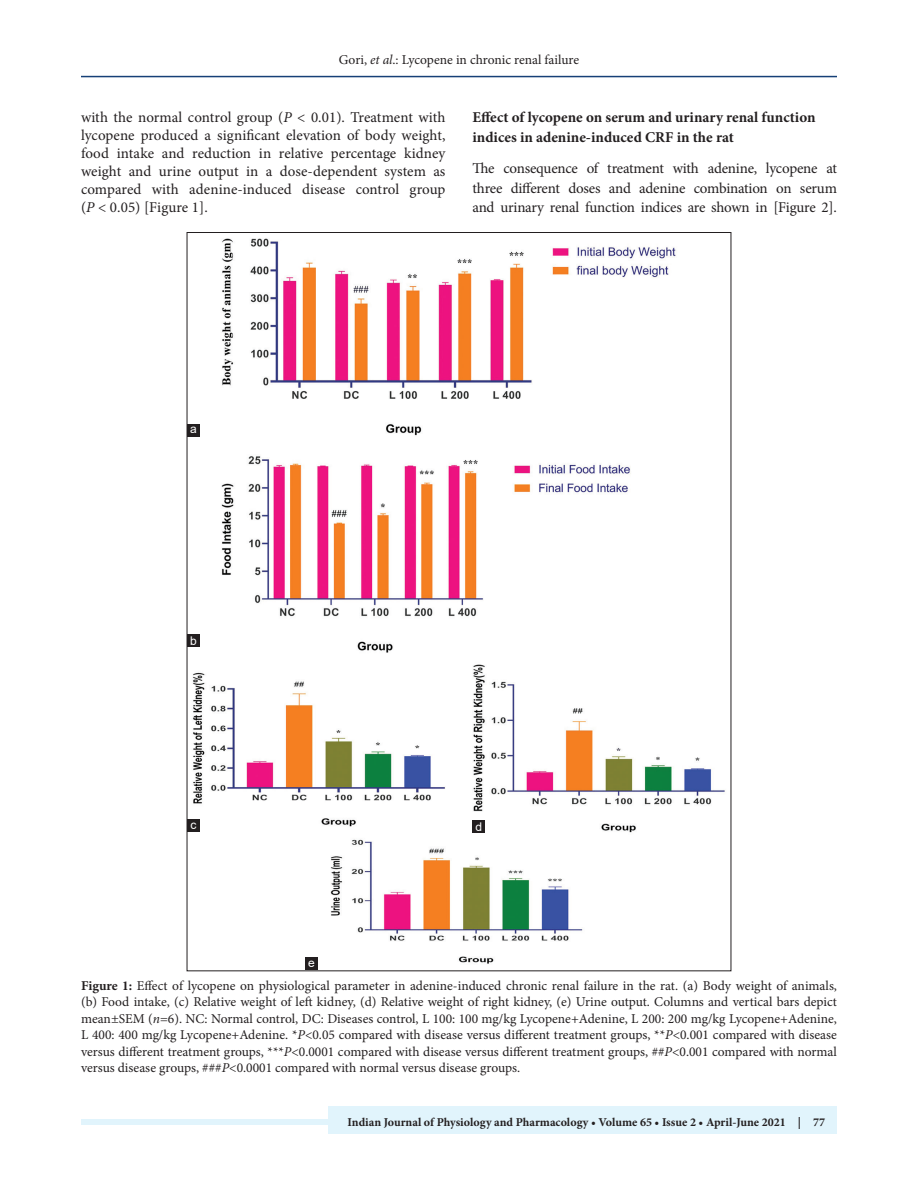
<style>
.page{position:relative;width:918px;height:1188px;background:#fff}
.page>*{position:absolute;margin:0;border:0;box-sizing:border-box;transform-origin:0 0}
.TX{font:15px/18px "Minion Pro";letter-spacing:-.01em;color:#231f20;text-align:justify}
.t1{font:700 15px/19.5px "Minion Pro";color:#231f20}
.FGC{font:13.5px/16.5px "Minion Pro";color:#231f20;text-align:justify}
.t2{font:700 12px "Minion Pro";color:#231f20}
.LABEL{font:12px "Arial";color:#fff}
.s1{font-style:italic}
.s2{font-weight:700}
</style>
<div class="page">
<hr style="left:81px;top:76px;width:756px;height:1px;background:#164077">
<div style="left:81px;top:1119px;width:756px;height:6px;background:#e1f4fc"></div>
<div style="left:328px;top:1106px;width:509px;height:28px;background:#e1f4fc"></div>
<img style="left:192px;top:238px;width:533px;height:726px">
<div style="left:472px;top:820px;width:13px;height:13px;background:#231f20"></div>
<div style="left:187px;top:819px;width:13px;height:13px;background:#231f20"></div>
<div style="left:187px;top:634px;width:13px;height:13px;background:#231f20"></div>
<div style="left:187px;top:424px;width:13px;height:13px;background:#231f20"></div>
<div style="left:305px;top:958px;width:13px;height:12px;background:#231f20"></div>
<p class="FGC" style="left:339px;top:51px;width:242px">Gori, <span class="s1">et al</span>.: Lycopene in chronic renal failure</p>
<p class="TX" style="left:81px;top:109px;width:366px">with the normal control group (<span class="s1">P</span> &lt; 0.01). Treatment with lycopene produced a significant elevation of body weight, food intake and reduction in relative percentage kidney weight and urine output in a dose-dependent system as compared with adenine-induced disease control group (<span class="s1">P</span> &lt; 0.05) [Figure 1].</p>
<h2 class="t1" style="left:472px;top:108px;width:345px">Effect of lycopene on serum and urinary renal function indices in adenine-induced CRF in the rat</h2>
<p class="TX" style="left:472px;top:159px;width:366px;line-height:19.5px">The consequence of treatment with adenine, lycopene at three different doses and adenine combination on serum and urinary renal function indices are shown in [Figure 2].</p>
<p class="LABEL" style="left:190px;top:421px;width:8px">a</p>
<p class="LABEL" style="left:190px;top:633px;width:8px">b</p>
<p class="LABEL" style="left:190px;top:816px;width:7px">c</p>
<p class="LABEL" style="left:476px;top:818px;width:8px">d</p>
<p class="LABEL" style="left:308px;top:955px;width:8px">e</p>
<p class="FGC" style="left:81px;top:977px;width:758px"><span class="s2">Figure 1:</span> Effect of lycopene on physiological parameter in adenine-induced chronic renal failure in the rat. (a) Body weight of animals, (b) Food intake, (c) Relative weight of left kidney, (d) Relative weight of right kidney, (e) Urine output. Columns and vertical bars depict mean±SEM (<span class="s1">n</span>=6). NC: Normal control, DC: Diseases control, L 100: 100 mg/kg Lycopene+Adenine, L 200: 200 mg/kg Lycopene+Adenine, L 400: 400 mg/kg Lycopene+Adenine. *<span class="s1">P</span>&lt;0.05 compared with disease versus different treatment groups, **<span class="s1">P</span>&lt;0.001 compared with disease versus different treatment groups, ***<span class="s1">P</span>&lt;0.0001 compared with disease versus different treatment groups, ##<span class="s1">P</span>&lt;0.001 compared with normal versus disease groups, ###<span class="s1">P</span>&lt;0.0001 compared with normal versus disease groups.</p>
<p class="t2" style="left:348px;top:1113px;width:479px">Indian Journal of Physiology and Pharmacology • Volume 65 • Issue 2 • April-June 2021 | 77</p>
</div>
